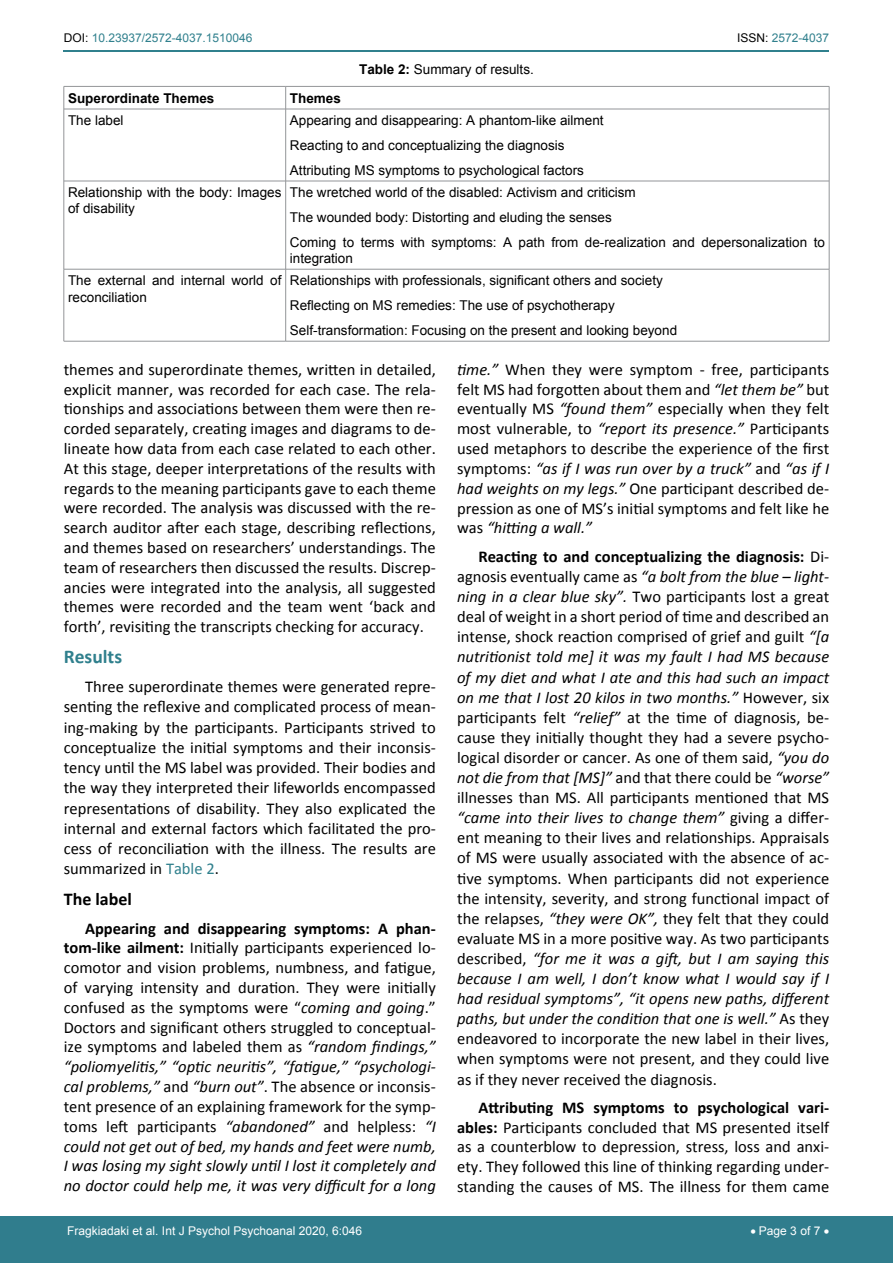
<style>
.page{position:relative;width:893px;height:1263px;background:#fff}
.page>*{position:absolute;margin:0;border:0;box-sizing:border-box;transform-origin:0 0}
.t1{font:700 19.5px "Calibri";color:#30808d}
.t2{font:700 18px "Calibri";color:#000}
.t3{font:16.5px/19.8px "Calibri";color:#000;text-align:justify}
.t4{font:13.5px/24.8px "Arial";color:#000}
.t5{font:700 13.5px "Arial";color:#000}
.t6{font:12px "Arial";color:#fff}
.t7{font:12px "Arial";color:#30808d}
.s1{color:#000}
.s2{font-weight:700}
.s3{color:#30808d}
.s4{font-style:italic}
</style>
<div class="page">
<hr style="left:64px;top:50px;width:765px;height:2px;background:#30808d">
<div style="left:0;top:1217px;width:893px;height:46px;background:#307d8d"></div>
<hr style="left:64px;top:86px;width:222px;height:1px;background:#939598">
<svg style="left:64px;top:87px;width:1px;height:22px"></svg>
<hr style="left:286px;top:86px;width:543px;height:1px;background:#939598">
<svg style="left:285px;top:86px;width:1px;height:23px"></svg>
<svg style="left:829px;top:86px;width:1px;height:23px"></svg>
<hr style="left:64px;top:109px;width:222px;height:1px;background:#939598">
<hr style="left:64px;top:109px;width:1px;height:72px;background:#939598">
<hr style="left:286px;top:109px;width:543px;height:1px;background:#939598">
<hr style="left:285px;top:109px;width:1px;height:72px;background:#939598">
<hr style="left:829px;top:109px;width:1px;height:72px;background:#939598">
<hr style="left:64px;top:181px;width:222px;height:1px;background:#939598">
<hr style="left:64px;top:181px;width:1px;height:88px;background:#939598">
<hr style="left:286px;top:181px;width:543px;height:1px;background:#939598">
<hr style="left:285px;top:181px;width:1px;height:88px;background:#939598">
<hr style="left:829px;top:181px;width:1px;height:88px;background:#939598">
<hr style="left:64px;top:269px;width:222px;height:1px;background:#939598">
<hr style="left:64px;top:269px;width:1px;height:72px;background:#939598">
<hr style="left:286px;top:269px;width:543px;height:1px;background:#939598">
<hr style="left:285px;top:269px;width:1px;height:72px;background:#939598">
<hr style="left:829px;top:269px;width:1px;height:72px;background:#939598">
<hr style="left:64px;top:341px;width:222px;height:1px;background:#939598">
<hr style="left:286px;top:341px;width:543px;height:1px;background:#939598">
<p class="t7" style="left:64px;top:30px;width:190px"><span class="s1">DOI:</span> 10.23937/2572-4037.1510046</p>
<p class="t7" style="left:737px;top:30px;width:94px"><span class="s1">ISSN:</span> 2572-4037</p>
<p class="t4" style="left:359px;top:57px;width:176px"><span class="s2">Table 2:</span> Summary of results.</p>
<p class="t5" style="left:68px;top:89px;width:148px">Superordinate Themes</p>
<p class="t5" style="left:290px;top:89px;width:53px">Themes</p>
<p class="t4" style="left:68px;top:108px;width:57px">The label</p>
<p class="t4" style="left:290px;top:108px;width:315px">Appearing and disappearing: A phantom-like ailment<br>Reacting to and conceptualizing the diagnosis<br>Attributing MS symptoms to psychological factors</p>
<p class="t4" style="left:68px;top:184px;width:215px;line-height:16.2px">Relationship with the body: Images of disability</p>
<p class="t4" style="left:290px;top:180px;width:536px">The wretched world of the disabled: Activism and criticism<br>The wounded body: Distorting and eluding the senses<br>Coming to terms with symptoms: A path from de-realization and depersonalization to</p>
<p class="t4" style="left:290px;top:246px;width:65px">integration</p>
<p class="t4" style="left:68px;top:273px;width:215px;line-height:16.2px">The external and internal world of reconciliation</p>
<p class="t4" style="left:290px;top:268px;width:389px">Relationships with professionals, significant others and society<br>Reflecting on MS remedies: The use of psychotherapy<br>Self-transformation: Focusing on the present and looking beyond</p>
<p class="t3" style="left:64px;top:359px;width:374px">themes and superordinate themes, written in detailed, explicit manner, was recorded for each case. The rela&shy;tionships and associations between them were then re&shy;corded separately, creating images and diagrams to de&shy;lineate how data from each case related to each other.<br>At this stage, deeper interpretations of the results with regards to the meaning participants gave to each theme were recorded. The analysis was discussed with the re&shy;search auditor after each stage, describing reflections, and themes based on researchers’ understandings. The team of researchers then discussed the results. Discrep&shy;ancies were integrated into the analysis, all suggested themes were recorded and the team went ‘back and forth’, revisiting the transcripts checking for accuracy.</p>
<p class="t1" style="left:64px;top:644px;width:60px">Results</p>
<p class="t3" style="left:64px;top:676px;width:374px;line-height:20.2px;text-indent:21px">Three superordinate themes were generated repre&shy;senting the reflexive and complicated process of mean&shy;ing-making by the participants. Participants strived to conceptualize the initial symptoms and their inconsis&shy;tency until the MS label was provided. Their bodies and the way they interpreted their lifeworlds encompassed representations of disability. They also explicated the internal and external factors which facilitated the pro&shy;cess of reconciliation with the illness. The results are summarized in <span class="s3">Table 2</span>.</p>
<p class="t2" style="left:64px;top:888px;width:70px">The label</p>
<p class="t3" style="left:64px;top:918px;width:374px;text-indent:21px"><span class="s2">Appearing and disappearing symptoms: A phan&shy;tom-like ailment:</span> Initially participants experienced lo&shy;comotor and vision problems, numbness, and fatigue, of varying intensity and duration. They were initially confused as the symptoms were “<span class="s4">coming and going</span>.” Doctors and significant others struggled to conceptual&shy;ize symptoms and labeled them as <span class="s4">“random findings,” “poliomyelitis,” “optic neuritis”, “fatigue,” “psychologi&shy;cal problems,”</span> and <span class="s4">“burn out”</span>. The absence or inconsis&shy;tent presence of an explaining framework for the symp&shy;toms left participants <span class="s4">“abandoned”</span> and helpless: <span class="s4">“I could not get out of bed, my hands and feet were numb, I was losing my sight slowly until I lost it completely and no doctor could help me, it was very difficult for a long</span></p>
<p class="t3" style="left:457px;top:360px;width:374px"><span class="s4">time.”</span> When they were symptom - free, participants felt MS had forgotten about them and <span class="s4">“let them be”</span> but eventually MS <span class="s4">“found them”</span> especially when they felt most vulnerable, to <span class="s4">“report its presence.”</span> Participants used metaphors to describe the experience of the first symptoms: <span class="s4">“as if I was run over by a truck”</span> and <span class="s4">“as if I had weights on my legs.”</span> One participant described de&shy;pression as one of MS’s initial symptoms and felt like he was <span class="s4">“hitting a wall.”</span></p>
<p class="t3" style="left:457px;top:546px;width:374px;text-indent:21px"><span class="s2">Reacting to and conceptualizing the diagnosis:</span> Di&shy;agnosis eventually came as <span class="s4">“a bolt from the blue – light&shy;ning in a clear blue sky”.</span> Two participants lost a great deal of weight in a short period of time and described an intense, shock reaction comprised of grief and guilt <span class="s4">“[a nutritionist told me] it was my fault I had MS because of my diet and what I ate and this had such an impact on me that I lost 20 kilos in two months.”</span> However, six participants felt <span class="s4">“relief”</span> at the time of diagnosis, be&shy;cause they initially thought they had a severe psycho&shy;logical disorder or cancer. As one of them said, <span class="s4">“you do not die from that [MS]”</span> and that there could be <span class="s4">“worse” </span>illnesses than MS. All participants mentioned that MS <span class="s4">“came into their lives to change them”</span> giving a differ&shy;ent meaning to their lives and relationships. Appraisals of MS were usually associated with the absence of ac&shy;tive symptoms. When participants did not experience the intensity, severity, and strong functional impact of the relapses, <span class="s4">“they were OK”,</span> they felt that they could evaluate MS in a more positive way. As two participants described, <span class="s4">“for me it was a gift, but I am saying this because I am well, I don’t know what I would say if I had residual symptoms”, “it opens new paths, different paths, but under the condition that one is well.”</span> As they endeavored to incorporate the new label in their lives, when symptoms were not present, and they could live as if they never received the diagnosis.</p>
<p class="t3" style="left:457px;top:1097px;width:374px;text-indent:21px"><span class="s2">Attributing MS symptoms to psychological vari&shy;ables:</span> Participants concluded that MS presented itself as a counterblow to depression, stress, loss and anxi&shy;ety. They followed this line of thinking regarding under&shy;standing the causes of MS. The illness for them came</p>
<p class="t6" style="left:67px;top:1223px;width:296px">Fragkiadaki et al. Int J Psychol Psychoanal 2020, 6:046</p>
<p class="t6" style="left:750px;top:1223px;width:80px">• Page 3 of 7 •</p>
</div>
